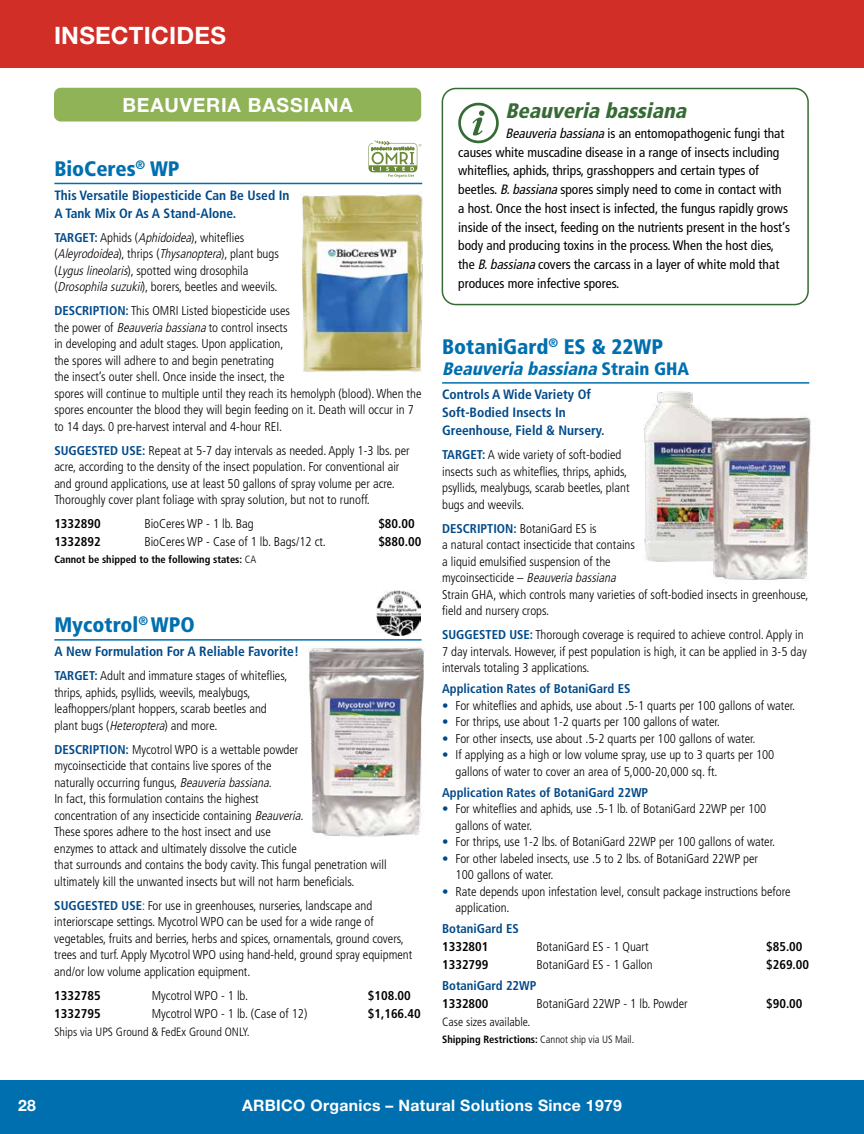
<style>
.page{position:relative;width:864px;height:1134px;background:#fff}
.page>*{position:absolute;margin:0;border:0;box-sizing:border-box;transform-origin:0 0}
.t1{font:700 24px "Helvetica Neue LT Std";letter-spacing:.01em;color:#fff}
.t2{font:900 condensed 21px "Frutiger LT Std";color:#006faf}
.t3{font:italic 900 condensed 21px "Frutiger LT Std";color:#366b35}
.t4{font:700 19.5px "Helvetica Neue LT Std";letter-spacing:.04em;color:#fff}
.t5{font:italic 900 condensed 18px "Frutiger LT Std";color:#006faf}
.t6{font:700 15.75px "Helvetica Neue LT Std";letter-spacing:.02em;color:#fff}
.t7{font:condensed 13.5px/18.8px "Frutiger LT Std";color:#000}
.t8{font:700 condensed 13.5px/18px "Frutiger LT Std";color:#004989}
.t9{font:300 condensed 12.75px/16.5px "Frutiger LT Std";color:#000}
.t10{font:700 condensed 12.75px "Frutiger LT Std";color:#000}
.t11{font:700 condensed 12.75px "Frutiger LT Std";color:#004989}
.t12{font:300 condensed 12px "Frutiger LT Std";color:#000}
.t13{font:700 condensed 10.5px "Frutiger LT Std";color:#000}
.s1{font-weight:700;color:#004989}
.s2{font-style:italic}
.s3{font-weight:300}
.s4{color:#004989}
.s5{font-style:normal}
</style>
<div class="page">
<div style="left:0;top:1080px;width:864px;height:54px;background:#006faf"></div>
<div style="left:0;top:0;width:864px;height:68px;background:#d02e27"></div>
<div style="left:54px;top:88px;width:367px;height:34px;background:#90b357;border-radius:7px"></div>
<img style="left:301px;top:194px;width:122px;height:178px">
<hr style="left:54px;top:183px;width:368px;height:1px;background:#006faf">
<svg style="left:368px;top:140px;width:54px;height:37px"></svg>
<hr style="left:54px;top:639px;width:368px;height:2px;background:#006faf">
<img style="left:376px;top:591px;width:45px;height:45px">
<img style="left:309px;top:647px;width:115px;height:190px">
<hr style="left:442px;top:382px;width:367px;height:2px;background:#006faf">
<img style="left:643px;top:391px;width:168px;height:189px">
<div style="left:442px;top:88px;width:367px;height:217px;border:2px solid #366b35;border-radius:14px"></div>
<svg style="left:458px;top:103px;width:41px;height:40px"></svg>
<h1 class="t1" style="left:54px;top:21px;width:173px">INSECTICIDES</h1>
<h3 class="t4" style="left:122px;top:93px;width:232px">BEAUVERIA BASSIANA</h3>
<h2 class="t2" style="left:54px;top:156px;width:127px">BioCeres<sup>®</sup> WP</h2>
<p class="t8" style="left:54px;top:186px;width:237px">This Versatile Biopesticide Can Be Used In<br>A Tank Mix Or As A Stand-Alone.</p>
<p class="t9" style="left:54px;top:230px;width:226px"><span class="s1">TARGET:</span> Aphids (<span class="s2">Aphidoidea</span>), whiteflies<br>( <span class="s2">Aleyrodoidea</span>) , t h r i p s ( <span class="s2">Thysanoptera</span>) , p l a n t b u g s (<span class="s2">Lyguslineolaris</span>), spotted wing drosophila (<span class="s2">Drosophilasuzukii</span>), borers, beetles and weevils.</p>
<p class="t9" style="left:54px;top:303px;width:369px"><span class="s1">DESCRIPTION:</span> This OMRI Listed biopesticide uses<br>the power of <span class="s2">Beauveriabassiana</span>to control insects<br>in developing and adult stages. Upon application,<br>the spores will adhere to and begin penetrating<br>the insect’s outer shell. Once inside the insect, the<br>spores will continue to multiple until they reach its hemolyph (blood). When the spores encounter the blood they will begin feeding on it. Death will occur in 7 to 14 days. 0 pre-harvest interval and 4-hour REI.</p>
<p class="t9" style="left:54px;top:442px;width:357px"><span class="s1">SUGGESTED USE:</span> Repeat at 5-7 day intervals as needed. Apply 1-3 lbs. per acre, according to the density of the insect population. For conventional air and ground applications, use at least 50 gallons of spray volume per acre.<br>Thoroughly cover plant foliage with spray solution, but not to runoff.</p>
<p class="t10" style="left:54px;top:516px;width:48px">1332890</p>
<p class="t9" style="left:144px;top:516px;width:111px">BioCeres WP - 1 lb. Bag</p>
<p class="t10" style="left:378px;top:516px;width:38px">$80.00</p>
<p class="t10" style="left:54px;top:534px;width:48px">1332892</p>
<p class="t9" style="left:144px;top:534px;width:183px">BioCeres WP - Case of 1 lb. Bags/12 ct.</p>
<p class="t10" style="left:378px;top:534px;width:45px">$880.00</p>
<p class="t13" style="left:54px;top:553px;width:203px">Cannot be shipped to the following states: <span class="s3">CA</span></p>
<h2 class="t2" style="left:54px;top:612px;width:142px">Mycotrol<sup>®</sup> WPO</h2>
<p class="t8" style="left:54px;top:643px;width:246px">A New Formulation For A Reliable Favorite!</p>
<p class="t9" style="left:54px;top:668px;width:235px"><span class="s1">TARGET:</span> Adult and immature stages of whiteflies, thrips, aphids, psyllids, weevils, mealybugs, leafhoppers/plant hoppers, scarab beetles and plant bugs (<span class="s2">Heteroptera</span>) and more.</p>
<p class="t9" style="left:54px;top:741px;width:334px"><span class="s1">DESCRIPTION:</span> Mycotrol WPO is a wettable powder<br>mycoinsecticide that contains live spores of the<br>naturally occurring fungus, <span class="s2">Beauveriabassiana</span>.<br>In fact, this formulation contains the highest<br>concentration of any insecticide containing <span class="s2">Beauveria.<br></span>These spores adhere to the host insect and use<br>enzymes to attack and ultimately dissolve the cuticle<br>that surrounds and contains the body cavity. This fungal penetration will ultimately kill the unwanted insects but will not harm beneficials.</p>
<p class="t9" style="left:54px;top:897px;width:359px"><span class="s1">SUGGESTED USE</span><span class="s4">:</span> For use in greenhouses, nurseries, landscape and interiorscape settings. Mycotrol WPO can be used for a wide range of vegetables, fruits and berries, herbs and spices, ornamentals, ground covers, trees and turf. Apply Mycotrol WPO using hand-held, ground spray equipment and/or low volume application equipment.</p>
<p class="t10" style="left:54px;top:988px;width:48px">1332785</p>
<p class="t9" style="left:152px;top:987px;width:98px">Mycotrol WPO - 1 lb.</p>
<p class="t10" style="left:368px;top:988px;width:45px">$108.00</p>
<p class="t10" style="left:54px;top:1006px;width:48px">1332795</p>
<p class="t9" style="left:152px;top:1005px;width:157px">Mycotrol WPO - 1 lb. (Case of 12)</p>
<p class="t10" style="left:368px;top:1006px;width:55px">$1,166.40</p>
<p class="t12" style="left:54px;top:1025px;width:197px">Ships via UPS Ground &amp; FedEx Ground ONLY.</p>
<h2 class="t3" style="left:506px;top:99px;width:187px">Beauveria bassiana</h2>
<p class="t7" style="left:458px;top:124px;width:333px;text-indent:47px"><span class="s2">Beauveriabassiana</span>is an entomopathogenic fungi that causes white muscadine disease in a range of insects including whiteflies, aphids, thrips, grasshoppers and certain types of beetles. <span class="s2">B.bassiana</span>spores simply need to come in contact with a host. Once the host insect is infected, the fungus rapidly grows inside of the insect, feeding on the nutrients present in the host’s body and producing toxins in the process. When the host dies, the <span class="s2">B.bassiana</span>covers the carcass in a layer of white mold that produces more infective spores.</p>
<h2 class="t2" style="left:442px;top:334px;width:222px">BotaniGard<sup>®</sup> ES &amp; 22WP</h2>
<h3 class="t5" style="left:442px;top:358px;width:249px">Beauveria bassiana <span class="s5">S t r a i n G H A</span></h3>
<p class="t8" style="left:442px;top:386px;width:164px">Controls A Wide Variety Of<br>Soft-Bodied Insects In<br>Greenhouse, Field &amp; Nursery.</p>
<p class="t9" style="left:442px;top:447px;width:189px"><span class="s1">TARGET:</span> A wide variety of soft-bodied insects such as whiteflies, thrips, aphids, psyllids, mealybugs, scarab beetles, plant bugs and weevils.</p>
<p class="t9" style="left:442px;top:520px;width:368px"><span class="s1">DESCRIPTION:</span> BotaniGard ES is<br>a natural contact insecticide that contains<br>a liquid emulsified suspension of the<br>m y c o i n s e ct i c i d e – <span class="s2">Beauveriabassiana<br></span>Strain GHA, which controls many varieties of soft-bodied insects in greenhouse, field and nursery crops.</p>
<p class="t9" style="left:442px;top:627px;width:366px"><span class="s1">SUGGESTED USE:</span> Thorough coverage is required to achieve control. Apply in<br>7 day intervals. However, if pest population is high, it can be applied in 3-5 day intervals totaling 3 applications.</p>
<p class="t11" style="left:442px;top:681px;width:190px">Application Rates of BotaniGard ES</p>
<p class="t9" style="left:442px;top:697px;width:355px"><span class="s4">•</span> For whiteflies and aphids, use about .5-1 quarts per 100 gallons of water.</p>
<p class="t9" style="left:442px;top:714px;width:279px"><span class="s4">•</span> For thrips, use about 1-2 quarts per 100 gallons of water.</p>
<p class="t9" style="left:442px;top:730px;width:315px"><span class="s4">•</span> For other insects, use about .5-2 quarts per 100 gallons of water.</p>
<p class="t9" style="left:456px;top:747px;width:320px;text-indent:-14px"><span class="s4">•</span> If applying as a high or low volume spray, use up to 3 quarts per 100 gallons of water to cover an area of 5,000-20,000 sq. ft.</p>
<p class="t11" style="left:442px;top:785px;width:208px">Application Rates of BotaniGard 22WP</p>
<p class="t9" style="left:456px;top:801px;width:312px;text-indent:-14px"><span class="s4">•</span> For whiteflies and aphids, use .5-1 lb. of BotaniGard 22WP per 100 gallons of water.</p>
<p class="t9" style="left:442px;top:834px;width:335px"><span class="s4">•</span> For thrips, use 1-2 lbs. of BotaniGard 22WP per 100 gallons of water.</p>
<p class="t9" style="left:456px;top:850px;width:304px;text-indent:-14px"><span class="s4">•</span> For other labeled insects, use .5 to 2 lbs. of BotaniGard 22WP per<br>100 gallons of water.</p>
<p class="t9" style="left:456px;top:883px;width:337px;text-indent:-14px"><span class="s4">•</span> Rate depends upon infestation level, consult package instructions before application.</p>
<p class="t11" style="left:442px;top:921px;width:78px">BotaniGard ES</p>
<p class="t10" style="left:442px;top:939px;width:48px">1332801</p>
<p class="t9" style="left:537px;top:939px;width:114px">BotaniGard ES - 1 Quart</p>
<p class="t10" style="left:766px;top:939px;width:38px">$85.00</p>
<p class="t10" style="left:442px;top:957px;width:48px">1332799</p>
<p class="t9" style="left:537px;top:957px;width:118px">BotaniGard ES - 1 Gallon</p>
<p class="t10" style="left:766px;top:957px;width:45px">$269.00</p>
<p class="t11" style="left:442px;top:978px;width:96px">BotaniGard 22WP</p>
<p class="t10" style="left:442px;top:996px;width:48px">1332800</p>
<p class="t9" style="left:537px;top:996px;width:153px">BotaniGard 22WP - 1 lb. Powder</p>
<p class="t10" style="left:766px;top:996px;width:38px">$90.00</p>
<p class="t12" style="left:442px;top:1015px;width:90px">Case sizes available.</p>
<p class="t13" style="left:442px;top:1033px;width:194px">Shipping Restrictions: <span class="s3">Cannot ship via US Mail.</span></p>
<p class="t6" style="left:18px;top:1096px;width:19px">28</p>
<p class="t6" style="left:242px;top:1096px;width:381px">ARBICO Organics – Natural Solutions Since 1979</p>
</div>
